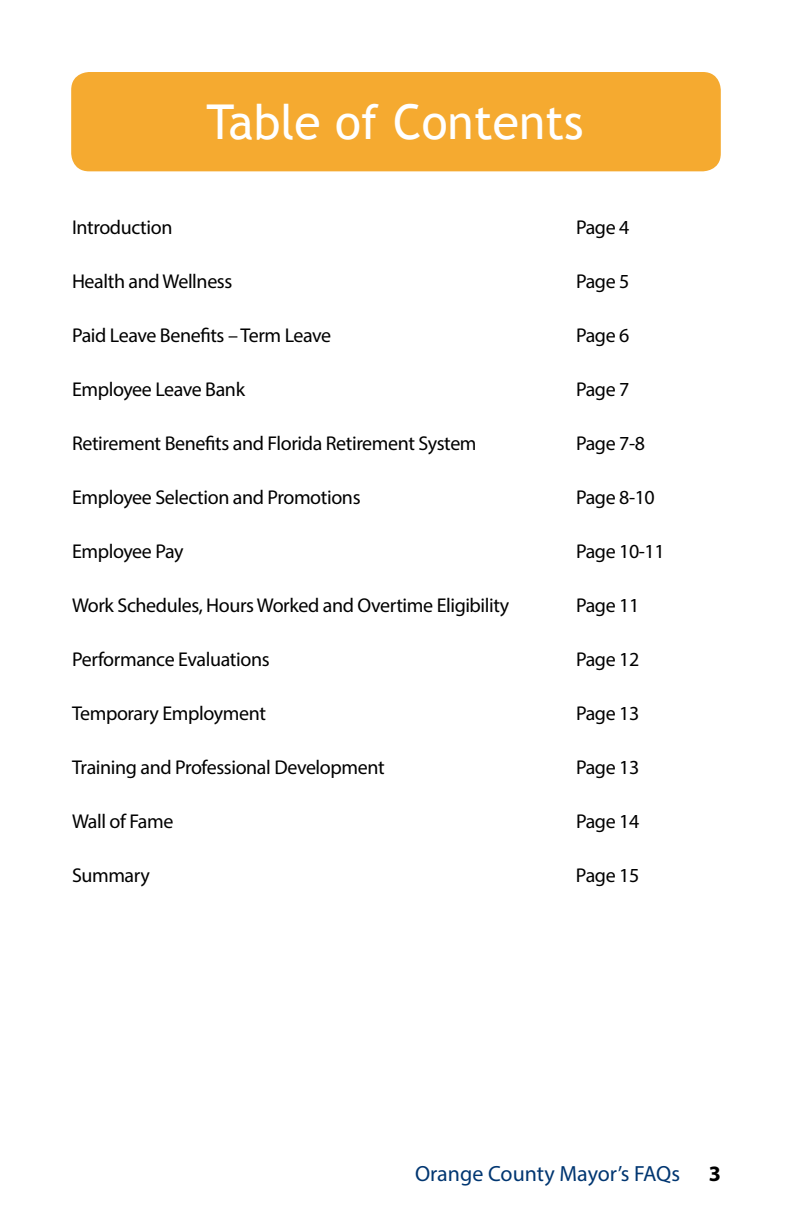
<style>
.page{position:relative;width:792px;height:1224px;background:#fff}
.page>*{position:absolute;margin:0;border:0;box-sizing:border-box;transform-origin:0 0}
.t1{font:48px "Trebuchet MS";color:#fff}
.t2{font:22px "Myriad Pro";color:#003671}
.t3{font:700 22px "Myriad Pro";color:#000}
.t4{font:20px "Myriad Pro";letter-spacing:-.02em;color:#000}
</style>
<div class="page">
<div style="left:71px;top:72px;width:650px;height:99px;background:#f5aa30;border-radius:18px"></div>
<h1 class="t1" style="left:207px;top:93px;width:379px">Table of Contents</h1>
<p class="t4" style="left:72px;top:215px;width:102px">Introduction</p>
<p class="t4" style="left:576px;top:215px;width:55px">Page 4</p>
<p class="t4" style="left:72px;top:269px;width:162px">Health and Wellness</p>
<p class="t4" style="left:576px;top:269px;width:55px">Page 5</p>
<p class="t4" style="left:72px;top:323px;width:261px">Paid Leave Benefits – Term Leave</p>
<p class="t4" style="left:576px;top:323px;width:55px">Page 6</p>
<p class="t4" style="left:72px;top:377px;width:175px">Employee Leave Bank</p>
<p class="t4" style="left:576px;top:377px;width:55px">Page 7</p>
<p class="t4" style="left:72px;top:431px;width:406px">Retirement Benefits and Florida Retirement System</p>
<p class="t4" style="left:576px;top:431px;width:71px">Page 7-8</p>
<p class="t4" style="left:72px;top:485px;width:290px">Employee Selection and Promotions</p>
<p class="t4" style="left:576px;top:485px;width:80px">Page 8-10</p>
<p class="t4" style="left:72px;top:539px;width:113px">Employee Pay</p>
<p class="t4" style="left:576px;top:539px;width:90px">Page 10-11</p>
<p class="t4" style="left:72px;top:593px;width:439px">Work Schedules, Hours Worked and Overtime Eligibility</p>
<p class="t4" style="left:576px;top:593px;width:65px">Page 11</p>
<p class="t4" style="left:72px;top:647px;width:199px">Performance Evaluations</p>
<p class="t4" style="left:576px;top:647px;width:65px">Page 12</p>
<p class="t4" style="left:72px;top:701px;width:195px">Temporary Employment</p>
<p class="t4" style="left:576px;top:701px;width:65px">Page 13</p>
<p class="t4" style="left:72px;top:755px;width:314px">Training and Professional Development</p>
<p class="t4" style="left:576px;top:755px;width:65px">Page 13</p>
<p class="t4" style="left:72px;top:809px;width:103px">Wall of Fame</p>
<p class="t4" style="left:576px;top:809px;width:65px">Page 14</p>
<p class="t4" style="left:72px;top:863px;width:79px">Summary</p>
<p class="t4" style="left:576px;top:863px;width:65px">Page 15</p>
<p class="t2" style="left:415px;top:1160px;width:267px">Orange County Mayor’s FAQs</p>
<p class="t3" style="left:709px;top:1159px;width:14px">3</p>
</div>
